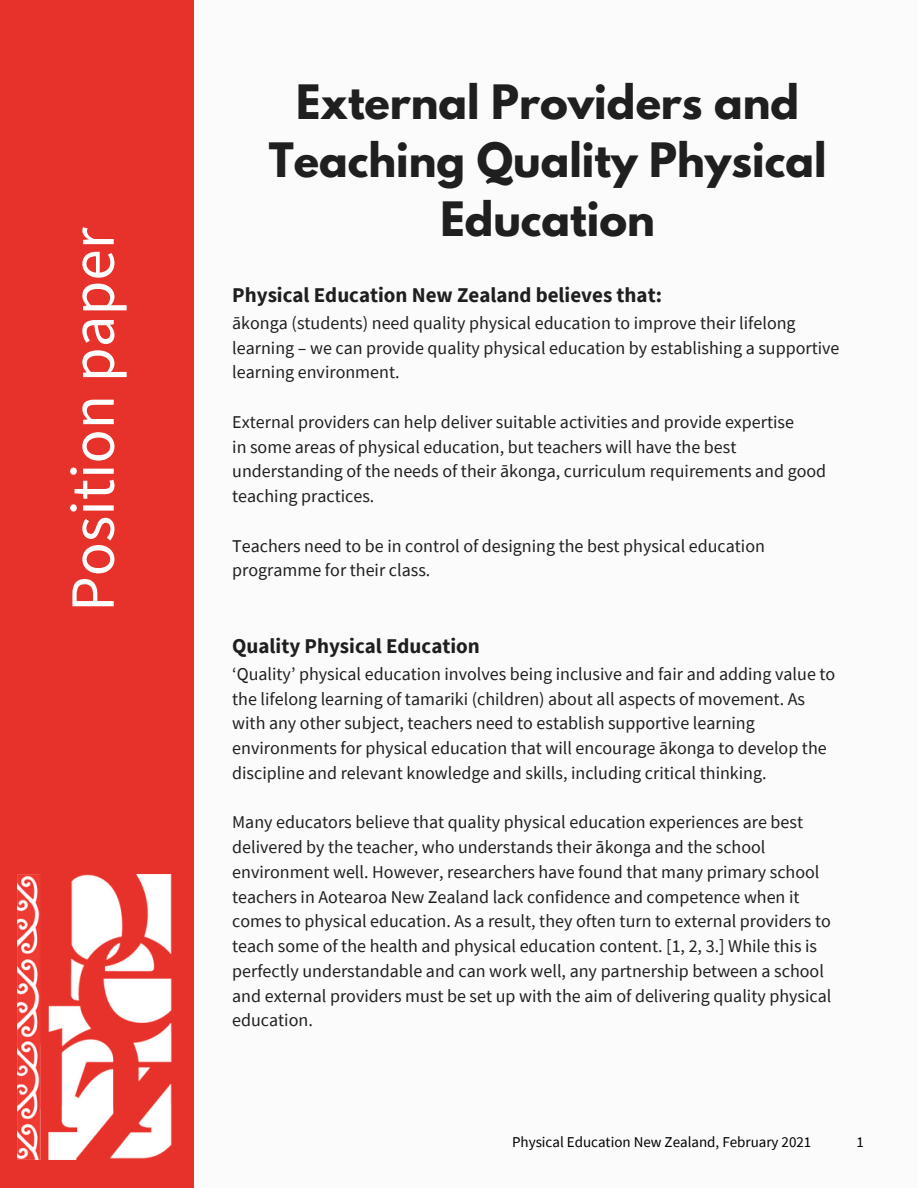
<style>
.page{position:relative;width:918px;height:1188px;background:#fbfbfb}
.page>*{position:absolute;margin:0;border:0;box-sizing:border-box;transform-origin:0 0}
.t1{font:63px "Source Sans Pro";color:#fff}
.t2{font:700 42px/58.5px "League Spartan";color:#1f1f1f;text-align:center}
.t3{font:700 21px "Source Sans Pro";color:#1f1f1f}
.t4{font:18px/24.8px "Source Sans Pro";color:#1f1f1f}
.t5{font:15px "Source Sans Pro";color:#000}
</style>
<div class="page">
<div style="left:0;top:0;width:193px;height:1188px;background:#e6322b"></div>
<img style="left:18px;top:875px;width:176px;height:284px">
<h1 class="t1" style="left:52px;top:612px;width:386px;rotate:-90deg">Position paper</h1>
<h2 class="t2" style="left:269px;top:78px;width:559px">External Providers and<br>Teaching Quality Physical<br>Education</h2>
<p class="t3" style="left:232px;top:281px;width:431px">Physical Education New Zealand believes that:</p>
<p class="t4" style="left:232px;top:310px;width:609px">ākonga (students) need quality physical education to improve their lifelong learning – we can provide quality physical education by establishing a supportive learning environment.</p>
<p class="t4" style="left:232px;top:409px;width:596px">External providers can help deliver suitable activities and provide expertise<br>in some areas of physical education, but teachers will have the best understanding of the needs of their ākonga, curriculum requirements and good teaching practices.</p>
<p class="t4" style="left:232px;top:533px;width:534px">Teachers need to be in control of designing the best physical education programme for their class.</p>
<p class="t3" style="left:232px;top:632px;width:249px">Quality Physical Education</p>
<p class="t4" style="left:232px;top:661px;width:605px">‘Quality’ physical education involves being inclusive and fair and adding value to the lifelong learning of tamariki (children) about all aspects of movement. As with any other subject, teachers need to establish supportive learning environments for physical education that will encourage ākonga to develop the discipline and relevant knowledge and skills, including critical thinking.</p>
<p class="t4" style="left:232px;top:810px;width:601px">Many educators believe that quality physical education experiences are best delivered by the teacher, who understands their ākonga and the school environment well. However, researchers have found that many primary school teachers in Aotearoa New Zealand lack confidence and competence when it comes to physical education. As a result, they often turn to external providers to teach some of the health and physical education content. [1, 2, 3.] While this is perfectly understandable and can work well, any partnership between a school and external providers must be set up with the aim of delivering quality physical education.</p>
<p class="t5" style="left:512px;top:1132px;width:301px">Physical Education New Zealand, February 2021</p>
<p class="t5" style="left:856px;top:1132px;width:9px">1</p>
</div>
